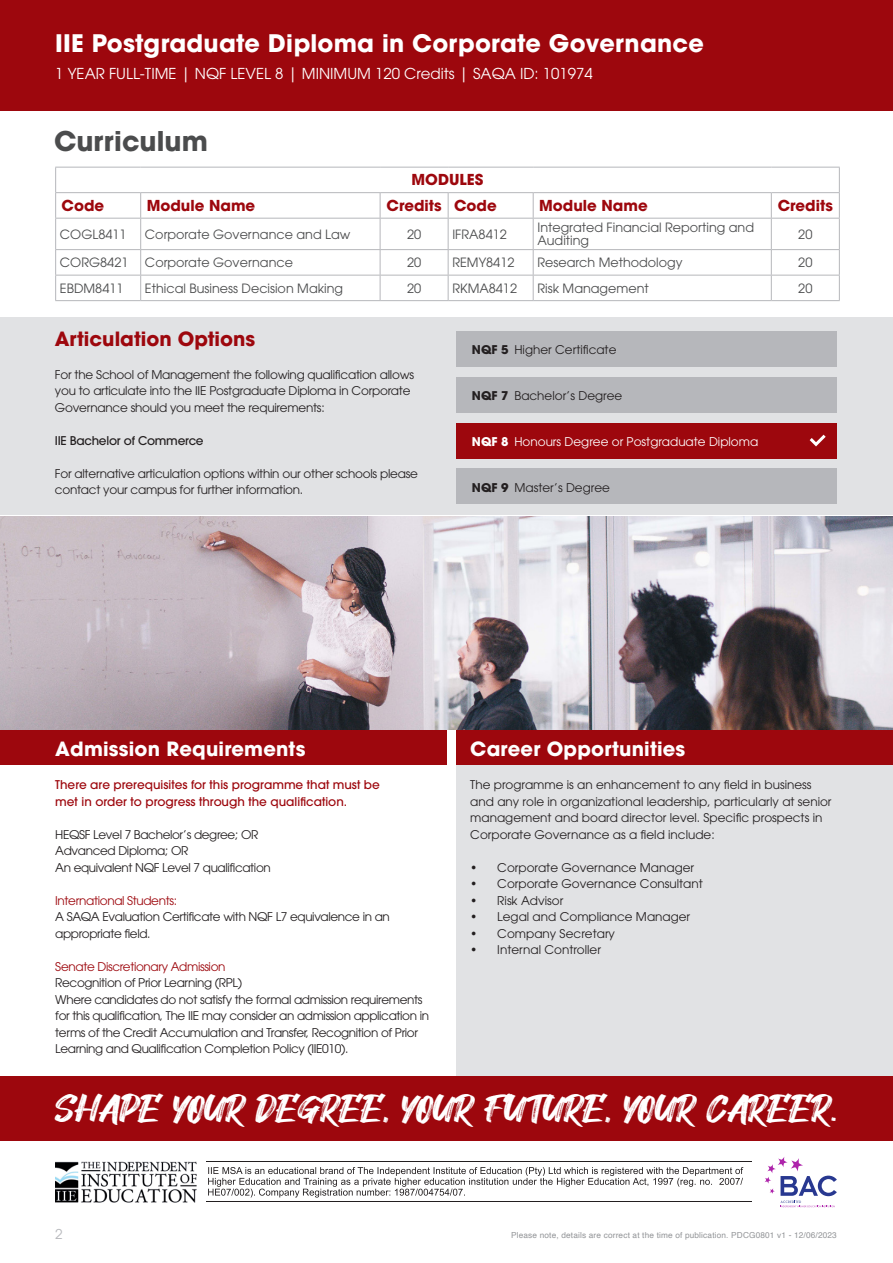
<style>
.page{position:relative;width:893px;height:1263px;background:#fff}
.page>*{position:absolute;margin:0;border:0;box-sizing:border-box;transform-origin:0 0}
.t1{font:38.1px "Hey August";color:#fff}
.t2{font:700 27px "ITC Avant Garde Pro";color:#4b4c4d}
.t3{font:700 24px "ITC Avant Garde Pro";letter-spacing:.01em;color:#fff}
.t4{font:700 19.5px "ITC Avant Garde Pro";letter-spacing:.01em;color:#fff}
.t5{font:700 19.5px "ITC Avant Garde Pro";color:#9d070d}
.t6{font:15px "ITC Avant Garde Pro";color:#fff}
.t7{font:700 15px "ITC Avant Garde Pro";color:#9d070d}
.t8{font:13.5px "ITC Avant Garde Pro";color:#b6b7bb}
.t9{font:12.75px/13.5px "ITC Avant Garde Pro";color:#4b4c4d}
.t10{font:12px/16.5px "ITC Avant Garde Pro";letter-spacing:-.02em;color:#231f20}
.t11{font:12px/16.5px "ITC Avant Garde Pro";color:#231f20}
.t12{font:500 12px/16.5px "ITC Avant Garde Pro";color:#9d070d}
.t13{font:12px "ITC Avant Garde Pro";letter-spacing:-.03em;color:#9d070d}
.t14{font:12px "ITC Avant Garde Pro";color:#fff}
.t15{font:500 12px "ITC Avant Garde Pro";letter-spacing:-.02em;color:#231f20}
.t16{font:8.25px "Helvetica";letter-spacing:.02em;color:#939598}
.s1{font-weight:700}
</style>
<div class="page">
<div style="left:0;top:0;width:893px;height:111px;background:#9d070d"></div>
<div style="left:457px;top:730px;width:436px;height:372px;background:#e1e2e4"></div>
<div style="left:0;top:317px;width:893px;height:198px;background:#e1e2e4"></div>
<div style="left:457px;top:331px;width:380px;height:35px;background:#b6b7bb"></div>
<div style="left:457px;top:377px;width:380px;height:35px;background:#b6b7bb"></div>
<div style="left:457px;top:423px;width:380px;height:35px;background:#9d070d"></div>
<div style="left:457px;top:469px;width:380px;height:35px;background:#b6b7bb"></div>
<svg style="left:809px;top:434px;width:17px;height:13px"></svg>
<div style="left:0;top:1076px;width:893px;height:64px;background:#9d070d"></div>
<img style="left:55px;top:1161px;width:142px;height:42px">
<hr style="left:206px;top:1161px;width:546px;height:1px;background:#231f20">
<hr style="left:206px;top:1201px;width:546px;height:1px;background:#231f20">
<svg style="left:208px;top:1167px;width:535px;height:30px"></svg>
<svg style="left:765px;top:1157px;width:72px;height:50px"></svg>
<div style="left:457px;top:730px;width:436px;height:35px;background:#9d070d"></div>
<div style="left:0;top:730px;width:447px;height:35px;background:#9d070d"></div>
<svg style="left:55px;top:167px;width:785px;height:51px"></svg>
<hr style="left:55px;top:218px;width:86px;height:1px;background:#b6b7bb">
<hr style="left:55px;top:219px;width:1px;height:30px;background:#b6b7bb">
<hr style="left:141px;top:218px;width:239px;height:1px;background:#b6b7bb">
<hr style="left:140px;top:219px;width:1px;height:30px;background:#b6b7bb">
<hr style="left:380px;top:218px;width:68px;height:1px;background:#b6b7bb">
<hr style="left:380px;top:219px;width:1px;height:30px;background:#b6b7bb">
<hr style="left:448px;top:218px;width:85px;height:1px;background:#b6b7bb">
<hr style="left:448px;top:219px;width:1px;height:30px;background:#b6b7bb">
<hr style="left:533px;top:218px;width:238px;height:1px;background:#b6b7bb">
<hr style="left:533px;top:219px;width:1px;height:30px;background:#b6b7bb">
<hr style="left:771px;top:218px;width:69px;height:1px;background:#b6b7bb">
<hr style="left:771px;top:219px;width:1px;height:30px;background:#b6b7bb">
<hr style="left:839px;top:219px;width:1px;height:30px;background:#b6b7bb">
<hr style="left:55px;top:249px;width:86px;height:1px;background:#b6b7bb">
<hr style="left:141px;top:249px;width:239px;height:1px;background:#b6b7bb">
<hr style="left:380px;top:249px;width:68px;height:1px;background:#b6b7bb">
<hr style="left:448px;top:249px;width:85px;height:1px;background:#b6b7bb">
<hr style="left:533px;top:249px;width:238px;height:1px;background:#b6b7bb">
<hr style="left:771px;top:249px;width:69px;height:1px;background:#b6b7bb">
<hr style="left:55px;top:275px;width:86px;height:1px;background:#b6b7bb">
<svg style="left:55px;top:250px;width:1px;height:50px"></svg>
<hr style="left:141px;top:275px;width:239px;height:1px;background:#b6b7bb">
<svg style="left:140px;top:250px;width:1px;height:50px"></svg>
<hr style="left:380px;top:275px;width:68px;height:1px;background:#b6b7bb">
<svg style="left:380px;top:250px;width:1px;height:50px"></svg>
<hr style="left:448px;top:275px;width:85px;height:1px;background:#b6b7bb">
<svg style="left:448px;top:250px;width:1px;height:50px"></svg>
<hr style="left:533px;top:275px;width:238px;height:1px;background:#b6b7bb">
<svg style="left:533px;top:250px;width:1px;height:50px"></svg>
<hr style="left:771px;top:275px;width:69px;height:1px;background:#b6b7bb">
<svg style="left:771px;top:250px;width:1px;height:50px"></svg>
<svg style="left:839px;top:250px;width:1px;height:50px"></svg>
<hr style="left:55px;top:300px;width:86px;height:1px;background:#b6b7bb">
<hr style="left:141px;top:300px;width:239px;height:1px;background:#b6b7bb">
<hr style="left:380px;top:300px;width:68px;height:1px;background:#b6b7bb">
<hr style="left:448px;top:300px;width:85px;height:1px;background:#b6b7bb">
<hr style="left:533px;top:300px;width:238px;height:1px;background:#b6b7bb">
<hr style="left:771px;top:300px;width:69px;height:1px;background:#b6b7bb">
<img style="left:0;top:517px;width:893px;height:213px">
<h3 class="t3" style="left:55px;top:27px;width:650px">IIE Postgraduate Diploma in Corporate Governance</h3>
<p class="t6" style="left:55px;top:64px;width:539px">1 YEAR FULL-TIME | NQF LEVEL 8 | MINIMUM 120 Credits | SAQA ID: 101974</p>
<h2 class="t2" style="left:54px;top:123px;width:155px">Curriculum</h2>
<p class="t7" style="left:412px;top:170px;width:73px">MODULES</p>
<p class="t7" style="left:62px;top:195px;width:44px">Code</p>
<p class="t7" style="left:147px;top:195px;width:110px">Module Name</p>
<p class="t7" style="left:387px;top:195px;width:112px">Credits Code</p>
<p class="t7" style="left:539px;top:195px;width:110px">Module Name</p>
<p class="t7" style="left:778px;top:195px;width:57px">Credits</p>
<p class="t9" style="left:60px;top:227px;width:68px">COGL8411</p>
<p class="t9" style="left:145px;top:227px;width:207px">Corporate Governance and Law</p>
<p class="t9" style="left:407px;top:227px;width:16px">20</p>
<p class="t9" style="left:452px;top:227px;width:56px">IFRA8412</p>
<p class="t9" style="left:537px;top:220px;width:218px">Integrated Financial Reporting and<br>Auditing</p>
<p class="t9" style="left:798px;top:227px;width:16px">20</p>
<p class="t9" style="left:60px;top:255px;width:70px">CORG8421</p>
<p class="t9" style="left:145px;top:255px;width:150px">Corporate Governance</p>
<p class="t9" style="left:407px;top:255px;width:16px">20</p>
<p class="t9" style="left:452px;top:255px;width:64px">REMY8412</p>
<p class="t9" style="left:537px;top:255px;width:147px">Research Methodology</p>
<p class="t9" style="left:798px;top:255px;width:16px">20</p>
<p class="t9" style="left:60px;top:281px;width:65px">EBDM8411</p>
<p class="t9" style="left:145px;top:281px;width:200px">Ethical Business Decision Making</p>
<p class="t9" style="left:407px;top:281px;width:16px">20</p>
<p class="t9" style="left:452px;top:281px;width:66px">RKMA8412</p>
<p class="t9" style="left:537px;top:281px;width:113px">Risk Management</p>
<p class="t9" style="left:798px;top:281px;width:16px">20</p>
<h3 class="t5" style="left:55px;top:325px;width:202px">Articulation Options</h3>
<p class="t10" style="left:55px;top:366px;width:361px">For the School of Management the following qualification allows you to articulate into the IIE Postgraduate Diploma in Corporate<br>Governance should you meet the requirements:</p>
<p class="t15" style="left:55px;top:433px;width:150px">IIE Bachelor of Commerce</p>
<p class="t10" style="left:55px;top:465px;width:365px">For alternative articulation options within our other schools please contact your campus for further information.</p>
<p class="t11" style="left:472px;top:342px;width:146px"><span class="s1">NQF 5</span> Higher Certificate</p>
<p class="t11" style="left:472px;top:387px;width:152px"><span class="s1">NQF 7</span> Bachelor’s Degree</p>
<p class="t14" style="left:472px;top:434px;width:288px"><span class="s1">NQF 8</span> Honours Degree or Postgraduate Diploma</p>
<p class="t11" style="left:472px;top:479px;width:139px"><span class="s1">NQF 9</span> Master’s Degree</p>
<h3 class="t4" style="left:55px;top:736px;width:252px">Admission Requirements</h3>
<p class="t12" style="left:55px;top:776px;width:326px">There are prerequisites for this programme that must be met in order to progress through the qualification.</p>
<p class="t10" style="left:55px;top:826px;width:217px">HEQSF Level 7 Bachelor’s degree; OR<br>Advanced Diploma; OR<br>An equivalent NQF Level 7 qualification</p>
<p class="t13" style="left:55px;top:893px;width:123px">International Students:</p>
<p class="t10" style="left:55px;top:908px;width:336px">A SAQA Evaluation Certificate with NQF L7 equivalence in an appropriate field.</p>
<p class="t13" style="left:55px;top:959px;width:172px">Senate Discretionary Admission</p>
<p class="t10" style="left:55px;top:974px;width:375px">Recognition of Prior Learning (RPL)<br>Where candidates do not satisfy the formal admission requirements for this qualification, The IIE may consider an admission application in terms of the Credit Accumulation and Transfer, Recognition of Prior Learning and Qualification Completion Policy (IIE010).</p>
<h3 class="t4" style="left:470px;top:736px;width:217px">Career Opportunities</h3>
<p class="t11" style="left:470px;top:776px;width:363px">The programme is an enhancement to any field in business and any role in organizational leadership, particularly at senior management and board director level. Specific prospects in Corporate Governance as a field include:</p>
<p class="t11" style="left:470px;top:859px;width:225px">• Corporate Governance Manager</p>
<p class="t11" style="left:470px;top:875px;width:234px">• Corporate Governance Consultant</p>
<p class="t11" style="left:470px;top:892px;width:94px">• Risk Advisor</p>
<p class="t11" style="left:470px;top:908px;width:221px">• Legal and Compliance Manager</p>
<p class="t11" style="left:470px;top:925px;width:146px">• Company Secretary</p>
<p class="t11" style="left:470px;top:941px;width:132px">• Internal Controller</p>
<h1 class="t1" style="left:55px;top:1088px;width:783px">SHAPE YOUR DEGREE, YOUR FUTURE, YOUR CAREER.</h1>
<p class="t8" style="left:55px;top:1225px;width:9px">2</p>
<p class="t16" style="left:511px;top:1228px;width:327px">Please note, details are correct at the time of publication. PDCG0801 v1 - 12/06/2023</p>
</div>
